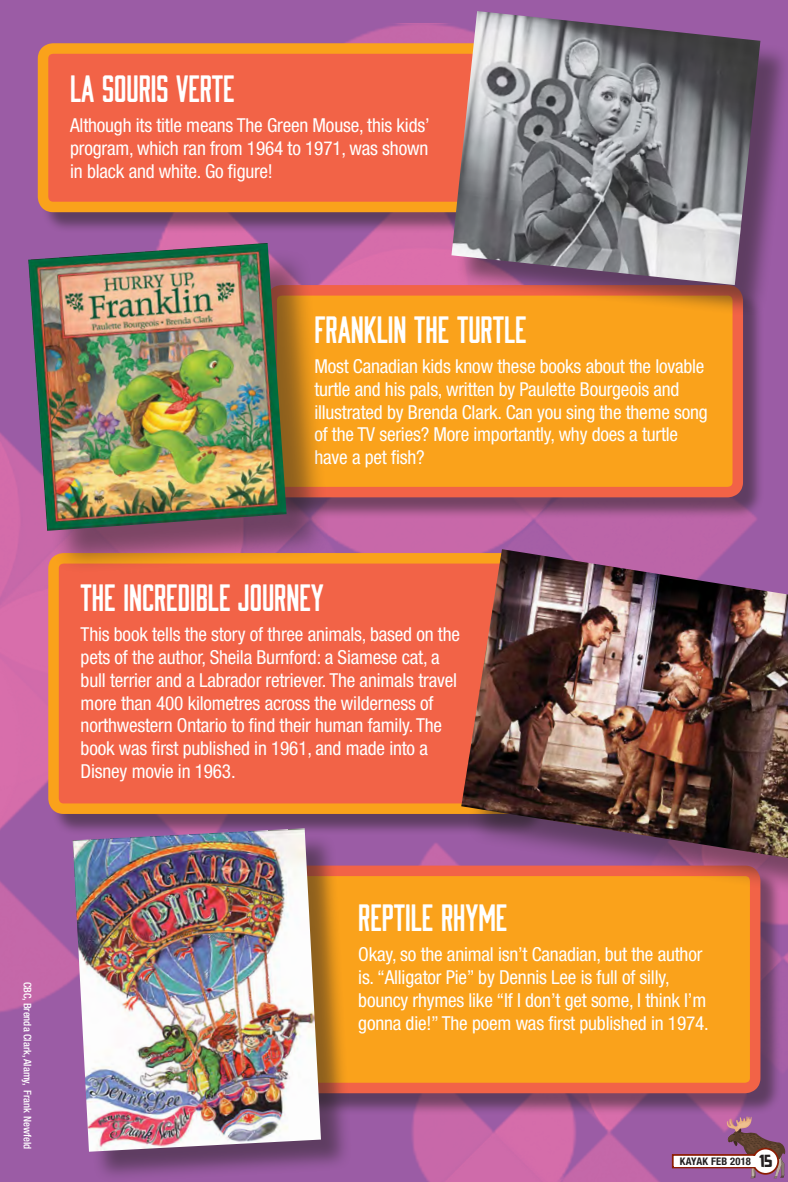
<style>
.page{position:relative;width:788px;height:1182px;background:#fff}
.page>*{position:absolute;margin:0;border:0;box-sizing:border-box;transform-origin:0 0}
.t1{font:35px "Abolition Round";color:#fff}
.DECK{font:condensed 19.25px/22.8px "Helvetica Neue LT Std";letter-spacing:-.01em;color:#fff}
.t2{font:500 condensed 10.5px "Helvetica Neue LT Std";color:#fff}
.t3{font:700 condensed 10.5px "Helvetica Neue LT Std";letter-spacing:.02em;color:#231f20}
.s1{font-family:"Atrofobia";font-weight:400;font-stretch:normal;font-size:15.75px}
</style>
<div class="page">
<img style="left:0;top:0;width:787px;height:1181px">
<div style="left:41px;top:46px;width:495px;height:188px;background:#231f20;opacity:.5"></div>
<div style="left:43px;top:48px;width:466px;height:159px;background:#f26347;border-radius:10px"></div>
<div style="left:38px;top:43px;width:476px;height:169px;border:10px solid #faa21b;border-radius:10px"></div>
<div style="left:51px;top:556px;width:495px;height:279px;background:#231f20;opacity:.5"></div>
<div style="left:54px;top:558px;width:465px;height:250px;background:#f26347;border-radius:10px"></div>
<div style="left:48px;top:553px;width:477px;height:260px;border:10px solid #faa21b;border-radius:10px"></div>
<div style="left:269px;top:288px;width:495px;height:231px;background:#231f20;opacity:.5"></div>
<div style="left:271px;top:290px;width:466px;height:202px;background:#faa21b;border-radius:10px"></div>
<div style="left:266px;top:285px;width:476px;height:212px;border:10px solid #f26347;border-radius:10px"></div>
<div style="left:230px;top:868px;width:552px;height:246px;background:#231f20;opacity:.5"></div>
<div style="left:232px;top:870px;width:523px;height:217px;background:#faa21b;border-radius:10px"></div>
<div style="left:227px;top:865px;width:533px;height:227px;border:10px solid #f26347;border-radius:10px"></div>
<div style="left:456px;top:15px;width:331px;height:301px;background:#231f20;opacity:.5"></div>
<img style="left:451px;top:11px;width:309px;height:274px">
<div style="left:34px;top:249px;width:295px;height:325px;background:#231f20;opacity:.5"></div>
<img style="left:28px;top:243px;width:258px;height:287px">
<div style="left:467px;top:555px;width:320px;height:341px;background:#231f20;opacity:.5"></div>
<img style="left:461px;top:549px;width:326px;height:310px">
<div style="left:77px;top:832px;width:275px;height:349px;background:#231f20;opacity:.5"></div>
<img style="left:73px;top:828px;width:248px;height:323px">
<svg style="left:671px;top:1115px;width:117px;height:67px"></svg>
<p class="t1" style="left:70px;top:67px;width:166px">LA SOURIS VERTE</p>
<p class="DECK" style="left:70px;top:114px;width:361px;text-align:justify">Although its title means The Green Mouse, this kids’ program, which ran from 1964 to 1971, was shown in black and white. Go figure!</p>
<p class="t2" style="left:34px;top:981px;width:169px;rotate:90deg">CBC, Brenda Clark, Alamy, Frank Newfeld</p>
<p class="t1" style="left:314px;top:308px;width:214px">FRANKLIN THE TURTLE</p>
<p class="DECK" style="left:314px;top:355px;width:395px">Most Canadian kids know these books about the lovable turtle and his pals, written by Paulette Bourgeois and illustrated by Brenda Clark. Can you sing the theme song of the TV series? More importantly, why does a turtle have a pet fish?</p>
<p class="t1" style="left:81px;top:575px;width:245px">THE INCREDIBLE JOURNEY</p>
<p class="DECK" style="left:81px;top:623px;width:381px">This book tells the story of three animals, based on the pets of the author, Sheila Burnford: a Siamese cat, a bull terrier and a Labrador retriever. The animals travel more than 400 kilometres across the wilderness of northwestern Ontario to find their human family. The book was first published in 1961, and made into a Disney movie in 1963.</p>
<p class="t1" style="left:358px;top:895px;width:151px">REPTILE RHYME</p>
<p class="DECK" style="left:358px;top:942px;width:352px">Okay, so the animal isn’t Canadian, but the author is. “Alligator Pie” by Dennis Lee is full of silly, bouncy rhymes like “If I don’t get some, I think I’m gonna die!” The poem was first published in 1974.</p>
<p class="t3" style="left:679px;top:1154px;width:94px">KAYAK FEB 2018 <span class="s1">15</span></p>
</div>
